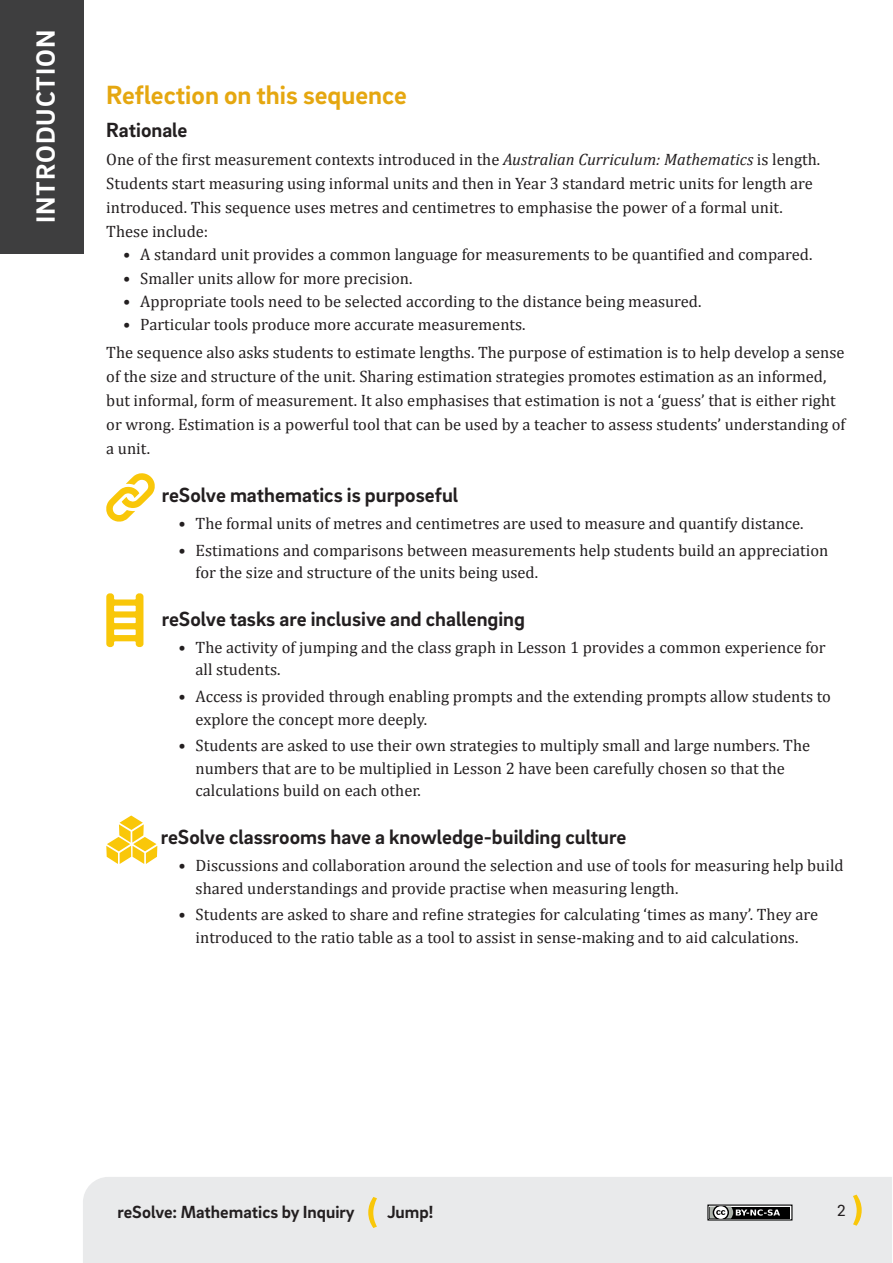
<style>
.page{position:relative;width:893px;height:1263px;background:#fff}
.page>*{position:absolute;margin:0;border:0;box-sizing:border-box;transform-origin:0 0}
.t1{font:700 27px "Brix Sans";color:#e5a710}
.t2{font:700 27px "Brix Sans";letter-spacing:.035em;color:#fff}
.t3{font:700 21px "Brix Sans";color:#231f20}
.t4{font:700 18px "Brix Sans";color:#231f20}
.t5{font:16.5px/24px "Cambria";color:#231f20}
.t6{font:16.5px "Brix Sans";color:#231f20}
.s1{font-style:italic}
</style>
<div class="page">
<div style="left:83px;top:1177px;width:809px;height:86px;background:#e9eaeb"></div>
<svg style="left:853px;top:1194px;width:9px;height:32px"></svg>
<svg style="left:368px;top:1197px;width:9px;height:31px"></svg>
<div style="left:707px;top:1204px;width:85px;height:16px;border:1px solid #000"></div>
<div style="left:709px;top:1206px;width:81px;height:12px;background:#000"></div>
<svg style="left:709px;top:1206px;width:71px;height:12px"></svg>
<div style="left:0;top:0;width:84px;height:253px;background:#3e3e3f"></div>
<svg style="left:106px;top:473px;width:49px;height:49px"></svg>
<svg style="left:106px;top:593px;width:37px;height:54px"></svg>
<svg style="left:106px;top:815px;width:51px;height:49px"></svg>
<p class="t2" style="left:28px;top:223px;width:195px;rotate:-90deg">INTRODUCTION</p>
<p class="t1" style="left:106px;top:78px;width:302px">Reflection on this sequence</p>
<p class="t3" style="left:106px;top:116px;width:83px">Rationale</p>
<p class="t5" style="left:106px;top:148px;width:715px">One of the first measurement contexts introduced in the <span class="s1">Australian Curriculum: Mathematics</span> is length.<br>Students start measuring using informal units and then in Year 3 standard metric units for length are introduced. This sequence uses metres and centimetres to emphasise the power of a formal unit.<br>These include:</p>
<p class="t5" style="left:123px;top:243px;width:691px">• A standard unit provides a common language for measurements to be quantified and compared.</p>
<p class="t5" style="left:123px;top:266px;width:291px">• Smaller units allow for more precision.</p>
<p class="t5" style="left:123px;top:289px;width:580px">• Appropriate tools need to be selected according to the distance being measured.</p>
<p class="t5" style="left:123px;top:312px;width:404px">• Particular tools produce more accurate measurements.</p>
<p class="t5" style="left:106px;top:340px;width:741px">The sequence also asks students to estimate lengths. The purpose of estimation is to help develop a sense of the size and structure of the unit. Sharing estimation strategies promotes estimation as an informed, but informal, form of measurement. It also emphasises that estimation is not a ‘guess’ that is either right or wrong. Estimation is a powerful tool that can be used by a teacher to assess students’ understanding of a unit.</p>
<p class="t3" style="left:162px;top:481px;width:298px">reSolve mathematics is purposeful</p>
<p class="t5" style="left:179px;top:511px;width:627px">• The formal units of metres and centimetres are used to measure and quantify distance.</p>
<p class="t5" style="left:196px;top:539px;width:634px;line-height:22.5px;text-indent:-17px">• Estimations and comparisons between measurements help students build an appreciation for the size and structure of the units being used.</p>
<p class="t3" style="left:162px;top:605px;width:365px">reSolve tasks are inclusive and challenging</p>
<p class="t5" style="left:196px;top:636px;width:632px;line-height:22.5px;text-indent:-17px">• The activity of jumping and the class graph in Lesson 1 provides a common experience for all students.</p>
<p class="t5" style="left:196px;top:685px;width:637px;line-height:22.5px;text-indent:-17px">• Access is provided through enabling prompts and the extending prompts allow students to explore the concept more deeply.</p>
<p class="t5" style="left:196px;top:734px;width:616px;line-height:22.5px;text-indent:-17px">• Students are asked to use their own strategies to multiply small and large numbers. The numbers that are to be multiplied in Lesson 2 have been carefully chosen so that the calculations build on each other.</p>
<p class="t3" style="left:161px;top:823px;width:467px">reSolve classrooms have a knowledge-building culture</p>
<p class="t5" style="left:196px;top:854px;width:649px;line-height:22.5px;text-indent:-17px">• Discussions and collaboration around the selection and use of tools for measuring help build shared understandings and provide practise when measuring length.</p>
<p class="t5" style="left:179px;top:903px;width:641px;line-height:22.5px;text-align:center">• Students are asked to share and refine strategies for calculating ‘times as many’. They are introduced to the ratio table as a tool to assist in sense-making and to aid calculations.</p>
<p class="t4" style="left:118px;top:1200px;width:239px">reSolve: Mathematics by Inquiry</p>
<p class="t4" style="left:387px;top:1200px;width:48px">Jump!</p>
<p class="t6" style="left:837px;top:1200px;width:10px">2</p>
</div>
